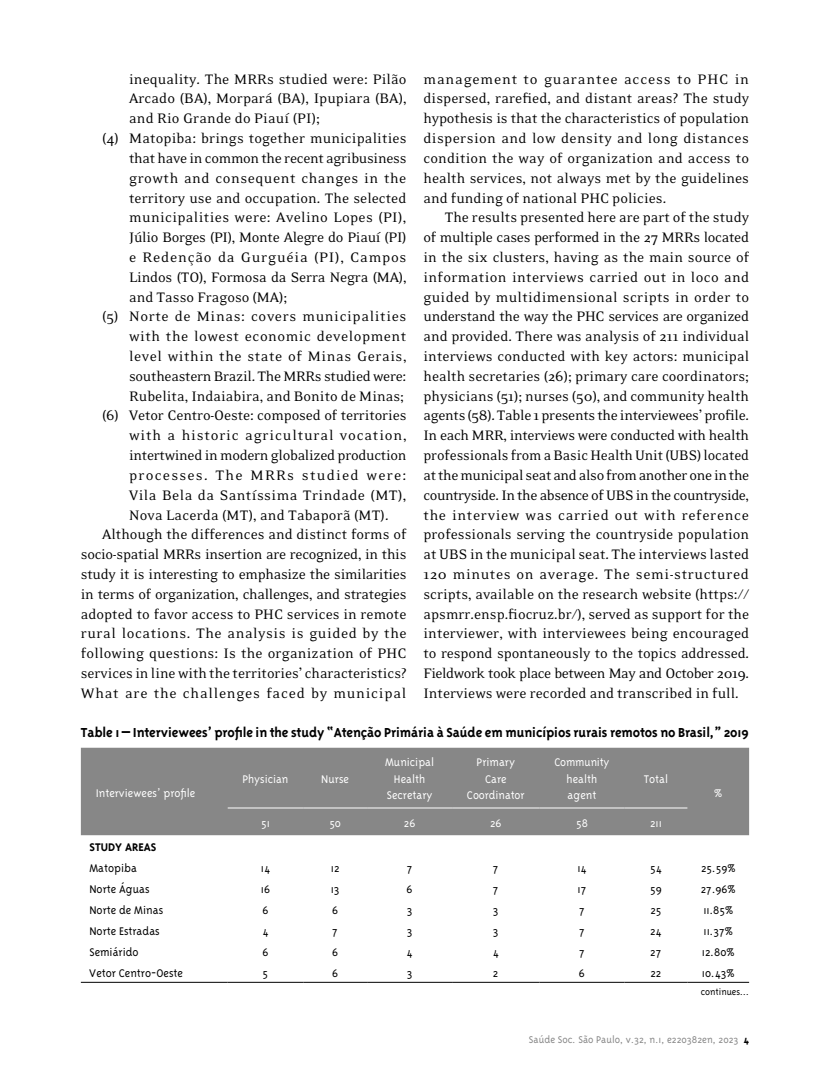
<style>
.page{position:relative;width:830px;height:1085px;background:#fff}
.page>*{position:absolute;margin:0;border:0;box-sizing:border-box;transform-origin:0 0}
.t1{font:15.75px/19.8px "Eidetic Neo";color:#000;text-align:justify}
.t2{font:15.75px "Eidetic Neo";letter-spacing:-.02em;color:#000}
.t3{font:15.75px "Eidetic Neo";letter-spacing:.03em;color:#000}
.t4{font:15.75px "Eidetic Neo";letter-spacing:.045em;color:#000}
.t5{font:15.75px "Eidetic Neo";letter-spacing:.02em;color:#000}
.t6{font:15.75px "Eidetic Neo";letter-spacing:.035em;color:#000}
.t7{font:15.75px "Eidetic Neo";letter-spacing:.05em;color:#000}
.t8{font:15.75px "Eidetic Neo";letter-spacing:.025em;color:#000}
.t9{font:15.75px "Eidetic Neo";letter-spacing:.07em;color:#000}
.t10{font:700 15px "Triplex";letter-spacing:-.005em;color:#000}
.t11{font:300 12.75px "Triplex";color:#000}
.t12{font:300 12.75px/16.5px "Triplex";color:#fff;text-align:center}
.t13{font:700 12.75px "Triplex";color:#000}
.t14{font:300 11.25px "Triplex";color:#878787}
.t15{font:300 10.5px "Triplex";color:#000}
.s1{font-weight:700;color:#000}
</style>
<div class="page">
<div style="left:81px;top:747px;width:667px;height:88px;background:#878787"></div>
<hr style="left:81px;top:981px;width:146px;height:1px;background:#000">
<hr style="left:227px;top:981px;width:76px;height:1px;background:#000">
<hr style="left:303px;top:981px;width:64px;height:1px;background:#000">
<hr style="left:367px;top:981px;width:85px;height:1px;background:#000">
<hr style="left:452px;top:981px;width:87px;height:1px;background:#000">
<hr style="left:539px;top:981px;width:85px;height:1px;background:#000">
<hr style="left:624px;top:981px;width:63px;height:1px;background:#000">
<hr style="left:687px;top:981px;width:61px;height:1px;background:#000">
<hr style="left:227px;top:807px;width:76px;height:1px;background:#fff">
<hr style="left:303px;top:807px;width:64px;height:1px;background:#fff">
<hr style="left:367px;top:807px;width:85px;height:1px;background:#fff">
<hr style="left:452px;top:807px;width:87px;height:1px;background:#fff">
<hr style="left:539px;top:807px;width:85px;height:1px;background:#fff">
<hr style="left:624px;top:807px;width:63px;height:1px;background:#fff">
<p class="t1" style="left:129px;top:69px;width:279px">inequality. The MRRs studied were: Pilão</p>
<p class="t1" style="left:129px;top:89px;width:279px">Arcado (BA), Morpará (BA), Ipupiara (BA),</p>
<p class="t1" style="left:129px;top:109px;width:192px">and Rio Grande do Piauí (PI);</p>
<p class="t1" style="left:102px;top:129px;width:306px">(4) Matopiba: brings together municipalities</p>
<p class="t2" style="left:129px;top:150px;width:279px">that have in common the recent agribusiness</p>
<p class="t3" style="left:129px;top:170px;width:279px">growth and consequent changes in the</p>
<p class="t1" style="left:129px;top:188px;width:279px">territory use and occupation. The selected</p>
<p class="t5" style="left:129px;top:210px;width:278px">municipalities were: Avelino Lopes (PI),</p>
<p class="t2" style="left:129px;top:229px;width:279px">Júlio Borges (PI), Monte Alegre do Piauí (PI)</p>
<p class="t4" style="left:129px;top:249px;width:279px">e Redenção da Gurguéia (PI), Campos</p>
<p class="t1" style="left:129px;top:267px;width:279px">Lindos (TO), Formosa da Serra Negra (MA),</p>
<p class="t1" style="left:129px;top:287px;width:160px">and Tasso Fragoso (MA);</p>
<p class="t6" style="left:102px;top:309px;width:306px">(5) Norte de Minas: covers municipalities</p>
<p class="t3" style="left:129px;top:328px;width:278px">with the lowest economic development</p>
<p class="t3" style="left:129px;top:348px;width:279px">level within the state of Minas Gerais,</p>
<p class="t2" style="left:129px;top:368px;width:279px">southeastern Brazil. The MRRs studied were:</p>
<p class="t1" style="left:129px;top:386px;width:276px">Rubelita, Indaiabira, and Bonito de Minas;</p>
<p class="t1" style="left:102px;top:406px;width:306px">(6) Vetor Centro-Oeste: composed of territories</p>
<p class="t7" style="left:129px;top:427px;width:279px">with a historic agricultural vocation,</p>
<p class="t2" style="left:129px;top:447px;width:279px">intertwined in modern globalized production</p>
<p class="t9" style="left:129px;top:467px;width:278px">processes. The MRRs studied were:</p>
<p class="t8" style="left:129px;top:487px;width:278px">Vila Bela da Santíssima Trindade (MT),</p>
<p class="t1" style="left:129px;top:505px;width:261px">Nova Lacerda (MT), and Tabaporã (MT).</p>
<p class="t1" style="left:102px;top:525px;width:306px">Although the differences and distinct forms of</p>
<p class="t2" style="left:81px;top:546px;width:327px">socio-spatial MRRs insertion are recognized, in this</p>
<p class="t2" style="left:81px;top:566px;width:327px">study it is interesting to emphasize the similarities</p>
<p class="t2" style="left:81px;top:586px;width:327px">in terms of organization, challenges, and strategies</p>
<p class="t1" style="left:81px;top:604px;width:327px">adopted to favor access to PHC services in remote</p>
<p class="t3" style="left:81px;top:625px;width:327px">rural locations. The analysis is guided by the</p>
<p class="t1" style="left:81px;top:644px;width:327px">following questions: Is the organization of PHC</p>
<p class="t1" style="left:81px;top:663px;width:327px">services in line with the territories’ characteristics?</p>
<p class="t4" style="left:81px;top:685px;width:327px">What are the challenges faced by municipal</p>
<p class="t1" style="left:423px;top:69px;width:327px">management to guarantee access to PHC in dispersed, rarefied, and distant areas? The study hypothesis is that the characteristics of population dispersion and low density and long distances condition the way of organization and access to health services, not always met by the guidelines and funding of national PHC policies.</p>
<p class="t1" style="left:423px;top:208px;width:327px;text-indent:21px">The results presented here are part of the study of multiple cases performed in the 27 MRRs located in the six clusters, having as the main source of information interviews carried out in loco and guided by multidimensional scripts in order to understand the way the PHC services are organized and provided. There was analysis of 211 individual interviews conducted with key actors: municipal health secretaries (26); primary care coordinators; physicians (51); nurses (50), and community health agents (58). Table 1 presents the interviewees’ profile.<br>In each MRR, interviews were conducted with health professionals from a Basic Health Unit (UBS) located at the municipal seat and also from another one in the countryside. In the absence of UBS in the countryside, the interview was carried out with reference professionals serving the countryside population at UBS in the municipal seat. The interviews lasted 120 minutes on average. The semi-structured scripts, available on the research website (https:// apsmrr.ensp.fiocruz.br/), served as support for the interviewer, with interviewees being encouraged to respond spontaneously to the topics addressed.<br>Fieldwork took place between May and October 2019.<br>Interviews were recorded and transcribed in full.</p>
<p class="t10" style="left:81px;top:724px;width:669px">Table 1 – Interviewees’ profile in the study “Atenção Primária à Saúde em municípios rurais remotos no Brasil,” 2019</p>
<p class="t12" style="left:96px;top:784px;width:101px">Interviewees’ profile</p>
<p class="t12" style="left:242px;top:770px;width:47px">Physician</p>
<p class="t12" style="left:321px;top:770px;width:29px">Nurse</p>
<p class="t12" style="left:385px;top:754px;width:51px">Municipal<br>Health<br>Secretary</p>
<p class="t12" style="left:467px;top:754px;width:59px">Primary<br>Care<br>Coordinator</p>
<p class="t12" style="left:554px;top:754px;width:57px">Community health agent</p>
<p class="t12" style="left:643px;top:770px;width:26px">Total</p>
<p class="t12" style="left:261px;top:814px;width:10px">51</p>
<p class="t12" style="left:329px;top:814px;width:13px">50</p>
<p class="t12" style="left:403px;top:814px;width:13px">26</p>
<p class="t12" style="left:490px;top:814px;width:13px">26</p>
<p class="t12" style="left:575px;top:814px;width:13px">58</p>
<p class="t12" style="left:649px;top:814px;width:13px">211</p>
<p class="t12" style="left:714px;top:784px;width:10px">%</p>
<p class="t13" style="left:89px;top:839px;width:68px">STUDY AREAS</p>
<p class="t11" style="left:89px;top:860px;width:49px">Matopiba</p>
<p class="t11" style="left:261px;top:860px;width:11px">14</p>
<p class="t11" style="left:331px;top:860px;width:10px">12</p>
<p class="t11" style="left:406px;top:860px;width:7px">7</p>
<p class="t11" style="left:492px;top:860px;width:7px">7</p>
<p class="t11" style="left:577px;top:860px;width:11px">14</p>
<p class="t11" style="left:649px;top:860px;width:13px">54</p>
<p class="t11" style="left:700px;top:860px;width:36px">25.59%</p>
<p class="t11" style="left:89px;top:881px;width:62px">Norte Águas</p>
<p class="t11" style="left:261px;top:881px;width:11px">16</p>
<p class="t11" style="left:330px;top:881px;width:10px">13</p>
<p class="t11" style="left:406px;top:881px;width:7px">6</p>
<p class="t11" style="left:492px;top:881px;width:7px">7</p>
<p class="t11" style="left:577px;top:881px;width:10px">17</p>
<p class="t11" style="left:649px;top:881px;width:13px">59</p>
<p class="t11" style="left:700px;top:881px;width:36px">27.96%</p>
<p class="t11" style="left:89px;top:902px;width:75px">Norte de Minas</p>
<p class="t11" style="left:262px;top:902px;width:7px">6</p>
<p class="t11" style="left:332px;top:902px;width:7px">6</p>
<p class="t11" style="left:406px;top:902px;width:7px">3</p>
<p class="t11" style="left:492px;top:902px;width:7px">3</p>
<p class="t11" style="left:578px;top:902px;width:7px">7</p>
<p class="t11" style="left:650px;top:902px;width:13px">25</p>
<p class="t11" style="left:703px;top:902px;width:31px">11.85%</p>
<p class="t11" style="left:89px;top:923px;width:72px">Norte Estradas</p>
<p class="t11" style="left:262px;top:923px;width:7px">4</p>
<p class="t11" style="left:332px;top:923px;width:7px">7</p>
<p class="t11" style="left:406px;top:923px;width:7px">3</p>
<p class="t11" style="left:492px;top:923px;width:7px">3</p>
<p class="t11" style="left:578px;top:923px;width:7px">7</p>
<p class="t11" style="left:649px;top:923px;width:13px">24</p>
<p class="t11" style="left:703px;top:923px;width:31px">11.37%</p>
<p class="t11" style="left:89px;top:944px;width:51px">Semiárido</p>
<p class="t11" style="left:262px;top:944px;width:7px">6</p>
<p class="t11" style="left:332px;top:944px;width:7px">6</p>
<p class="t11" style="left:406px;top:944px;width:7px">4</p>
<p class="t11" style="left:492px;top:944px;width:7px">4</p>
<p class="t11" style="left:578px;top:944px;width:7px">7</p>
<p class="t11" style="left:650px;top:944px;width:13px">27</p>
<p class="t11" style="left:701px;top:944px;width:34px">12.80%</p>
<p class="t11" style="left:89px;top:965px;width:95px">Vetor Centro-Oeste</p>
<p class="t11" style="left:262px;top:965px;width:7px">5</p>
<p class="t11" style="left:332px;top:965px;width:7px">6</p>
<p class="t11" style="left:406px;top:965px;width:7px">3</p>
<p class="t11" style="left:492px;top:965px;width:7px">2</p>
<p class="t11" style="left:578px;top:965px;width:7px">6</p>
<p class="t11" style="left:650px;top:965px;width:12px">22</p>
<p class="t11" style="left:701px;top:965px;width:34px">10.43%</p>
<p class="t15" style="left:700px;top:985px;width:50px">continues...</p>
<p class="t14" style="left:528px;top:1033px;width:222px">Saúde Soc. São Paulo, v.32, n.1, e220382en, 2023 <span class="s1">4</span></p>
</div>
